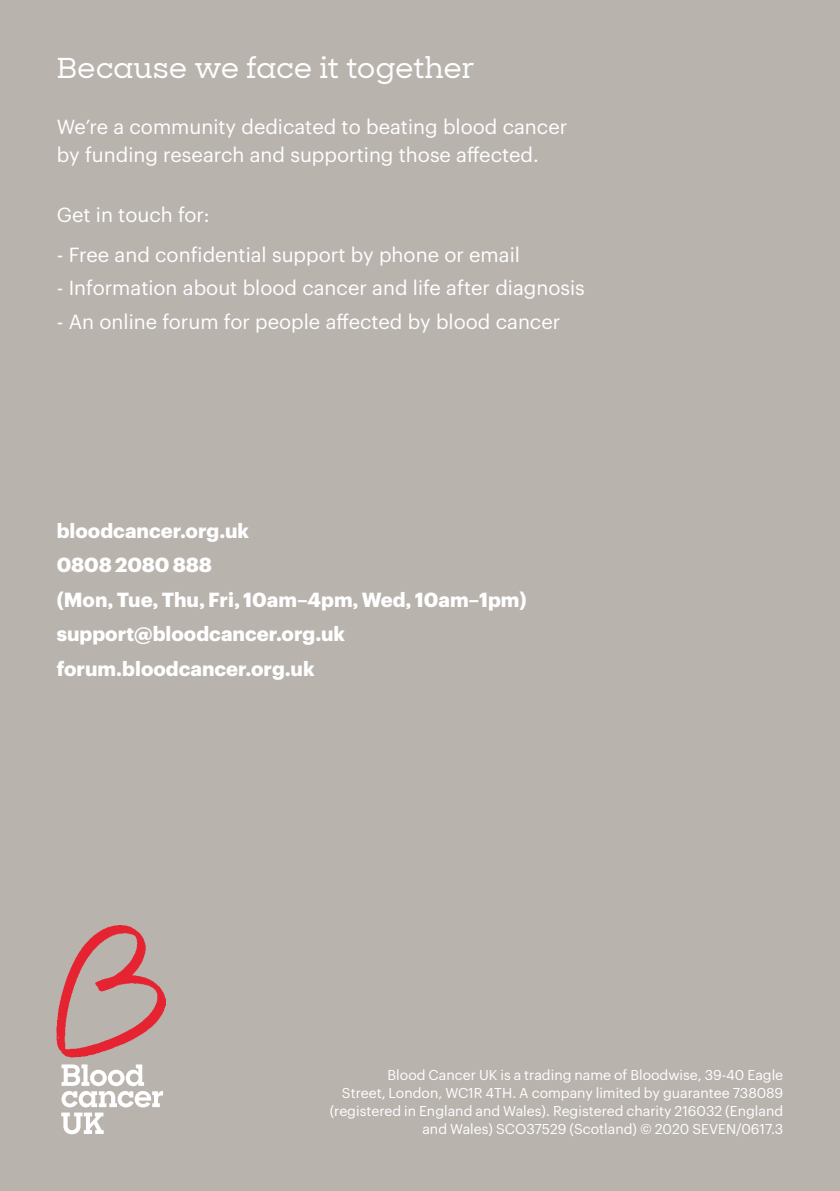
<style>
.page{position:relative;width:840px;height:1191px;background:#fff}
.page>*{position:absolute;margin:0;border:0;box-sizing:border-box;transform-origin:0 0}
.t1{font:500 28px "Sharp Slab";letter-spacing:-.01em;color:#fff}
.t2{font:20px/28px "Graphik";color:#fff}
.t3{font:700 20px/34.4px "Graphik";color:#fff}
.t4{font:14px/18px "Graphik";color:#fff;text-align:right}
</style>
<div class="page">
<div style="left:0;top:0;width:839px;height:1191px;background:#b9b3ae"></div>
<svg style="left:61px;top:1064px;width:102px;height:70px"></svg>
<img style="left:57px;top:925px;width:109px;height:132px">
<h1 class="t1" style="left:57px;top:48px;width:419px">Because we face it together</h1>
<p class="t2" style="left:57px;top:111px;width:511px">We’re a community dedicated to beating blood cancer by funding research and supporting those affected.</p>
<p class="t2" style="left:57px;top:199px;width:154px">Get in touch for:</p>
<p class="t2" style="left:57px;top:239px;width:464px">- Free and confidential support by phone or email</p>
<p class="t2" style="left:57px;top:272px;width:529px">- Information about blood cancer and life after diagnosis</p>
<p class="t2" style="left:57px;top:306px;width:504px">- An online forum for people affected by blood cancer</p>
<p class="t3" style="left:57px;top:511px;width:471px">bloodcancer.org.uk<br>0808 2080 888<br>(Mon, Tue, Thu, Fri, 10am–4pm, Wed, 10am–1pm) support@bloodcancer.org.uk forum.bloodcancer.org.uk</p>
<p class="t4" style="left:329px;top:1065px;width:454px">Blood Cancer UK is a trading name of Bloodwise, 39-40 Eagle<br>Street, London, WC1R 4TH. A company limited by guarantee 738089 (registered in England and Wales). Registered charity 216032 (England and Wales) SCO37529 (Scotland) © 2020 SEVEN/0617.3</p>
</div>
